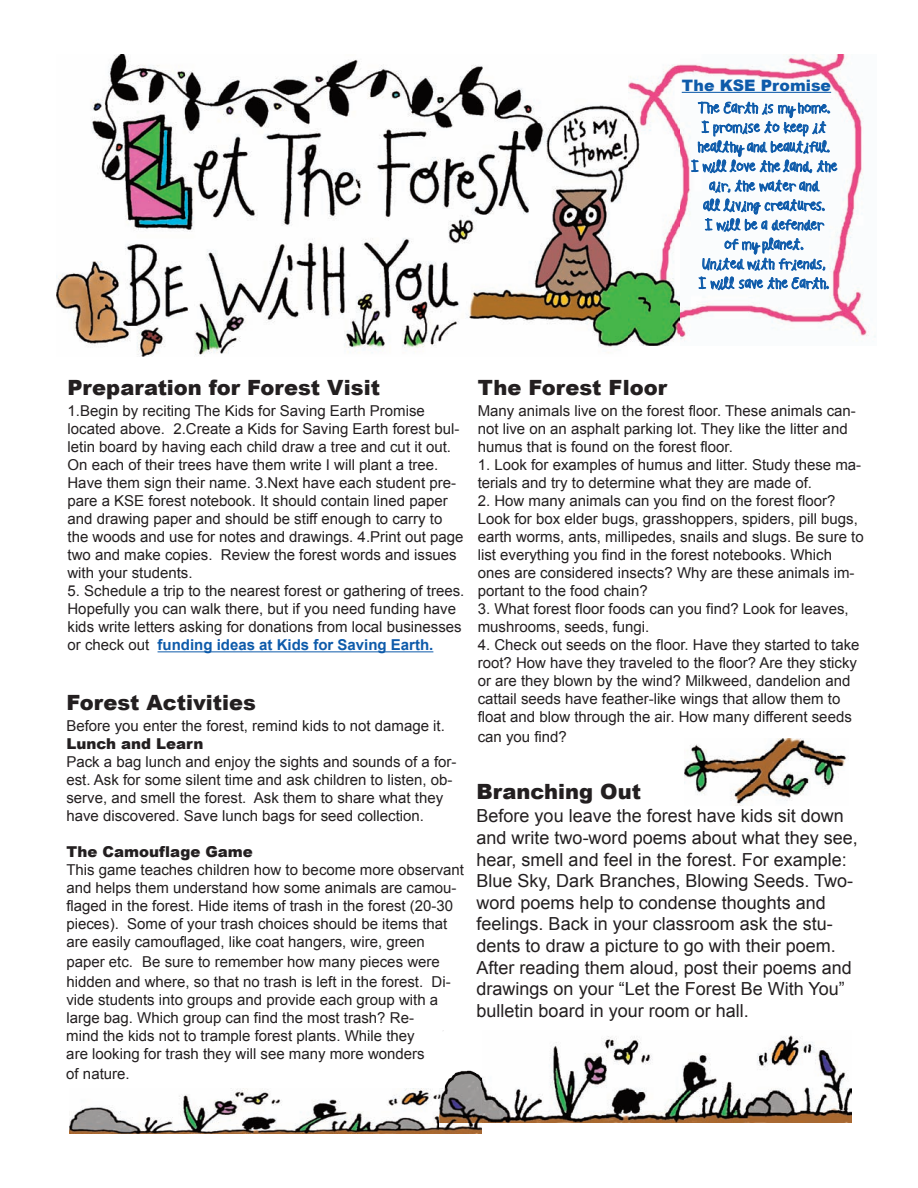
<style>
.page{position:relative;width:918px;height:1188px;background:#fff}
.page>*{position:absolute;margin:0;border:0;box-sizing:border-box;transform-origin:0 0}
.t1{font:900 21px "Arial";color:#231f20}
.t2{font:18px/21.6px "Arial";color:#231f20}
.t3{font:18px/19.5px "Kid Script";color:#0e5baa;text-align:center}
.t4{font:900 15.75px "Arial";color:#0e5baa}
.t5{font:15px/18px "Arial";color:#231f20}
.t6{font:900 15px "Arial";color:#231f20}
.s1{font-weight:700;color:#0e5baa}
</style>
<div class="page">
<img style="left:680px;top:54px;width:196px;height:286px">
<img style="left:56px;top:54px;width:624px;height:302px">
<hr style="left:158px;top:651px;width:275px;height:1px;background:#0e5baa">
<img style="left:684px;top:738px;width:162px;height:68px">
<img style="left:481px;top:1035px;width:370px;height:88px">
<img style="left:443px;top:1030px;width:38px;height:58px">
<svg style="left:691px;top:100px;width:147px;height:205px"></svg>
<img style="left:70px;top:1088px;width:411px;height:45px">
<hr style="left:682px;top:92px;width:149px;height:1px;background:#0e5baa">
<p class="t4" style="left:682px;top:73px;width:151px">The KSE Promise</p>
<p class="t3" style="left:691px;top:98px;width:148px">The Earth is my home.<br>I promise to keep it healthy and beautiful.<br>I will love the land, the air, the water and<br>all living creatures.<br>I will be a defender<br>of my planet.<br>United with friends,<br>I will save the Earth.</p>
<h1 class="t1" style="left:68px;top:372px;width:314px">Preparation for Forest Visit</h1>
<p class="t5" style="left:68px;top:402px;width:398px">1.Begin by reciting The Kids for Saving Earth Promise located above. 2.Create a Kids for Saving Earth forest bul&shy;letin board by having each child draw a tree and cut it out.<br>On each of their trees have them write I will plant a tree.<br>Have them sign their name. 3.Next have each student pre&shy;pare a KSE forest notebook. It should contain lined paper and drawing paper and should be stiff enough to carry to the woods and use for notes and drawings. 4.Print out page two and make copies. Review the forest words and issues with your students.</p>
<p class="t5" style="left:68px;top:582px;width:398px">5. Schedule a trip to the nearest forest or gathering of trees.<br>Hopefully you can walk there, but if you need funding have kids write letters asking for donations from local businesses or check out <span class="s1">funding ideas at Kids for Saving Earth.</span></p>
<h1 class="t1" style="left:66px;top:687px;width:191px">Forest Activities</h1>
<p class="t5" style="left:66px;top:717px;width:380px">Before you enter the forest, remind kids to not damage it.</p>
<p class="t6" style="left:66px;top:733px;width:139px">Lunch and Learn</p>
<p class="t5" style="left:66px;top:753px;width:392px">Pack a bag lunch and enjoy the sights and sounds of a for&shy;est. Ask for some silent time and ask children to listen, ob&shy;serve, and smell the forest. Ask them to share what they have discovered. Save lunch bags for seed collection.</p>
<p class="t6" style="left:66px;top:841px;width:188px">The Camouflage Game</p>
<p class="t5" style="left:66px;top:861px;width:399px">This game teaches children how to become more observant and helps them understand how some animals are camou&shy;flaged in the forest. Hide items of trash in the forest (20-30 pieces). Some of your trash choices should be items that are easily camouflaged, like coat hangers, wire, green</p>
<p class="t5" style="left:66px;top:952px;width:386px;line-height:19.4px">paper etc. Be sure to remember how many pieces were hidden and where, so that no trash is left in the forest. Di-</p>
<p class="t5" style="left:66px;top:990px;width:373px">vide students into groups and provide each group with a large bag. Which group can find the most trash? Re&shy;mind the kids not to trample forest plants. While they are looking for trash they will see many more wonders</p>
<p class="t5" style="left:66px;top:1065px;width:65px">of nature.</p>
<h1 class="t1" style="left:478px;top:372px;width:191px">The Forest Floor</h1>
<p class="t5" style="left:478px;top:402px;width:380px">Many animals live on the forest floor. These animals can&shy;not live on an asphalt parking lot. They like the litter and humus that is found on the forest floor.</p>
<p class="t5" style="left:478px;top:456px;width:385px">1. Look for examples of humus and litter. Study these ma&shy;terials and try to determine what they are made of.</p>
<p class="t5" style="left:478px;top:492px;width:387px">2. How many animals can you find on the forest floor?<br>Look for box elder bugs, grasshoppers, spiders, pill bugs, earth worms, ants, millipedes, snails and slugs. Be sure to list everything you find in the forest notebooks. Which ones are considered insects? Why are these animals im&shy;portant to the food chain?</p>
<p class="t5" style="left:478px;top:600px;width:373px">3. What forest floor foods can you find? Look for leaves, mushrooms, seeds, fungi.</p>
<p class="t5" style="left:478px;top:636px;width:383px">4. Check out seeds on the floor. Have they started to take root? How have they traveled to the floor? Are they sticky or are they blown by the wind? Milkweed, dandelion and cattail seeds have feather-like wings that allow them to float and blow through the air. How many different seeds</p>
<p class="t5" style="left:478px;top:728px;width:91px">can you find?</p>
<h1 class="t1" style="left:477px;top:776px;width:166px">Branching Out</h1>
<p class="t2" style="left:477px;top:805px;width:383px">Before you leave the forest have kids sit down and write two-word poems about what they see, hear, smell and feel in the forest. For example:<br>Blue Sky, Dark Branches, Blowing Seeds. Two&shy;word poems help to condense thoughts and feelings. Back in your classroom ask the stu&shy;dents to draw a picture to go with their poem.<br>After reading them aloud, post their poems and drawings on your “Let the Forest Be With You” bulletin board in your room or hall.</p>
</div>
